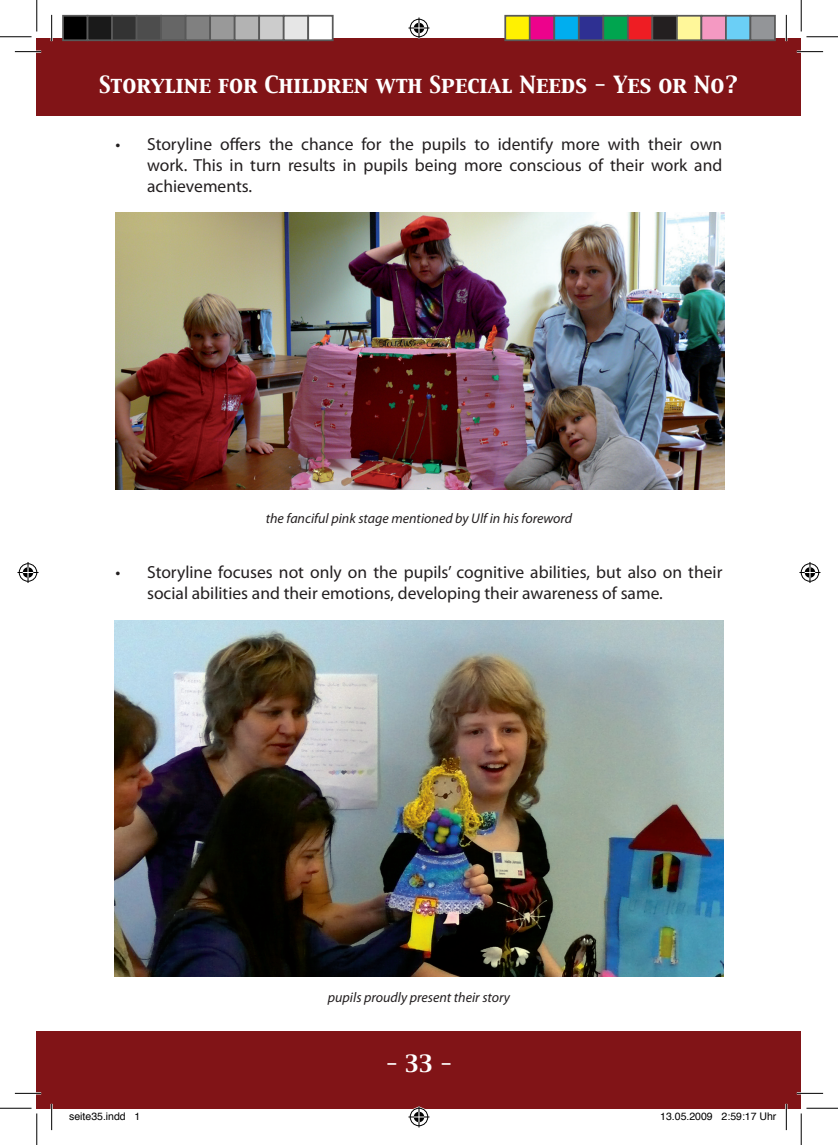
<style>
.page{position:relative;width:838px;height:1145px;background:#fff}
.page>*{position:absolute;margin:0;border:0;box-sizing:border-box;transform-origin:0 0}
.t1{font:21px "Capitals";color:#fff}
.t2{font:17.5px/21px "Myriad Pro";color:#231f20;text-align:justify}
.t3{font:italic 14px "Myriad Pro";color:#231f20}
.t4{font:10.5px "Helvetica";color:#000}
</style>
<div class="page">
<img style="left:116px;top:212px;width:608px;height:277px">
<div style="left:37px;top:1031px;width:764px;height:77px;background:#811417"></div>
<div style="left:37px;top:38px;width:764px;height:77px;background:#811417"></div>
<img style="left:115px;top:621px;width:608px;height:356px">
<hr style="left:15px;top:51px;width:26px;height:2px;background:#fff">
<hr style="left:796px;top:51px;width:27px;height:2px;background:#fff">
<hr style="left:15px;top:1092px;width:26px;height:2px;background:#fff">
<hr style="left:796px;top:1092px;width:27px;height:2px;background:#fff">
<hr style="left:51px;top:15px;width:2px;height:26px;background:#fff">
<hr style="left:51px;top:1104px;width:2px;height:26px;background:#fff">
<hr style="left:785px;top:15px;width:2px;height:26px;background:#fff">
<hr style="left:785px;top:1104px;width:2px;height:26px;background:#fff">
<svg style="left:15px;top:51px;width:26px;height:1px"></svg>
<svg style="left:796px;top:51px;width:27px;height:1px"></svg>
<svg style="left:15px;top:1093px;width:26px;height:1px"></svg>
<svg style="left:796px;top:1093px;width:27px;height:1px"></svg>
<svg style="left:51px;top:15px;width:1px;height:26px"></svg>
<svg style="left:51px;top:1104px;width:1px;height:26px"></svg>
<svg style="left:786px;top:15px;width:1px;height:26px"></svg>
<svg style="left:786px;top:1104px;width:1px;height:26px"></svg>
<hr style="left:0;top:36px;width:32px;height:1px;background:#000">
<hr style="left:806px;top:36px;width:31px;height:1px;background:#000">
<hr style="left:0;top:1108px;width:32px;height:1px;background:#000">
<hr style="left:806px;top:1108px;width:31px;height:1px;background:#000">
<hr style="left:36px;top:0;width:1px;height:32px;background:#000">
<hr style="left:36px;top:1113px;width:1px;height:32px;background:#000">
<hr style="left:800px;top:0;width:1px;height:32px;background:#000">
<hr style="left:800px;top:1113px;width:1px;height:32px;background:#000">
<svg style="left:408px;top:18px;width:21px;height:21px"></svg>
<svg style="left:408px;top:1106px;width:21px;height:21px"></svg>
<svg style="left:18px;top:562px;width:21px;height:21px"></svg>
<svg style="left:799px;top:562px;width:21px;height:21px"></svg>
<div style="left:63px;top:16px;width:25px;height:24px;background:#000"></div>
<div style="left:62px;top:15px;width:26px;height:26px;border:2px solid #595959"></div>
<div style="left:88px;top:16px;width:24px;height:24px;background:#1a1a1a"></div>
<div style="left:87px;top:15px;width:26px;height:26px;border:2px solid #595959"></div>
<div style="left:112px;top:16px;width:25px;height:24px;background:#333"></div>
<div style="left:111px;top:15px;width:26px;height:26px;border:2px solid #595959"></div>
<div style="left:137px;top:16px;width:24px;height:24px;background:#4d4d4d"></div>
<div style="left:136px;top:15px;width:26px;height:26px;border:2px solid #595959"></div>
<div style="left:161px;top:16px;width:25px;height:24px;background:#666"></div>
<div style="left:160px;top:15px;width:26px;height:26px;border:2px solid #595959"></div>
<div style="left:186px;top:16px;width:24px;height:24px;background:#808080"></div>
<div style="left:185px;top:15px;width:26px;height:26px;border:2px solid #595959"></div>
<div style="left:210px;top:16px;width:25px;height:24px;background:#999"></div>
<div style="left:209px;top:15px;width:26px;height:26px;border:2px solid #595959"></div>
<div style="left:235px;top:16px;width:24px;height:24px;background:#b3b3b3"></div>
<div style="left:234px;top:15px;width:26px;height:26px;border:2px solid #595959"></div>
<div style="left:259px;top:16px;width:25px;height:24px;background:#ccc"></div>
<div style="left:258px;top:15px;width:26px;height:26px;border:2px solid #595959"></div>
<div style="left:284px;top:16px;width:24px;height:24px;background:#e6e6e6"></div>
<div style="left:283px;top:15px;width:26px;height:26px;border:2px solid #595959"></div>
<div style="left:307px;top:15px;width:26px;height:26px;border:2px solid #595959"></div>
<div style="left:505px;top:16px;width:24px;height:24px;background:#fff101"></div>
<div style="left:504px;top:15px;width:26px;height:26px;border:2px solid #595959"></div>
<div style="left:529px;top:16px;width:25px;height:24px;background:#ed028c"></div>
<div style="left:529px;top:15px;width:26px;height:26px;border:2px solid #595959"></div>
<div style="left:554px;top:16px;width:24px;height:24px;background:#00aeef"></div>
<div style="left:553px;top:15px;width:26px;height:26px;border:2px solid #595959"></div>
<div style="left:578px;top:16px;width:25px;height:24px;background:#2e3092"></div>
<div style="left:578px;top:15px;width:26px;height:26px;border:2px solid #595959"></div>
<div style="left:603px;top:16px;width:24px;height:24px;background:#00a54f"></div>
<div style="left:602px;top:15px;width:26px;height:26px;border:2px solid #595959"></div>
<div style="left:627px;top:16px;width:25px;height:24px;background:#ee1d23"></div>
<div style="left:627px;top:15px;width:26px;height:26px;border:2px solid #595959"></div>
<div style="left:652px;top:16px;width:24px;height:24px;background:#231f20"></div>
<div style="left:651px;top:15px;width:26px;height:26px;border:2px solid #595959"></div>
<div style="left:676px;top:16px;width:25px;height:24px;background:#fff79a"></div>
<div style="left:676px;top:15px;width:26px;height:26px;border:2px solid #595959"></div>
<div style="left:701px;top:16px;width:24px;height:24px;background:#f499c2"></div>
<div style="left:700px;top:15px;width:26px;height:26px;border:2px solid #595959"></div>
<div style="left:725px;top:16px;width:25px;height:24px;background:#6bcff6"></div>
<div style="left:725px;top:15px;width:26px;height:26px;border:2px solid #595959"></div>
<div style="left:750px;top:16px;width:24px;height:24px;background:#939598"></div>
<div style="left:749px;top:15px;width:26px;height:26px;border:2px solid #595959"></div>
<p class="t1" style="left:99px;top:70px;width:641px">Storyline for Children wth Special Needs - Yes or No?</p>
<p class="t2" style="left:147px;top:134px;width:576px;text-indent:-32px">• Storyline offers the chance for the pupils to identify more with their own work. This in turn results in pupils being more conscious of their work and achievements.</p>
<p class="t3" style="left:266px;top:510px;width:308px">the fanciful pink stage mentioned by Ulf in his foreword</p>
<p class="t2" style="left:147px;top:561px;width:576px;text-indent:-32px">• Storyline focuses not only on the pupils’ cognitive abilities, but also on their social abilities and their emotions, developing their awareness of same.</p>
<p class="t3" style="left:328px;top:988px;width:184px">pupils proudly present their story</p>
<p class="t1" style="left:385px;top:1049px;width:68px">- 33 -</p>
<p class="t4" style="left:69px;top:1108px;width:73px">seite35.indd 1</p>
<p class="t4" style="left:660px;top:1108px;width:118px">13.05.2009 2:59:17 Uhr</p>
</div>
